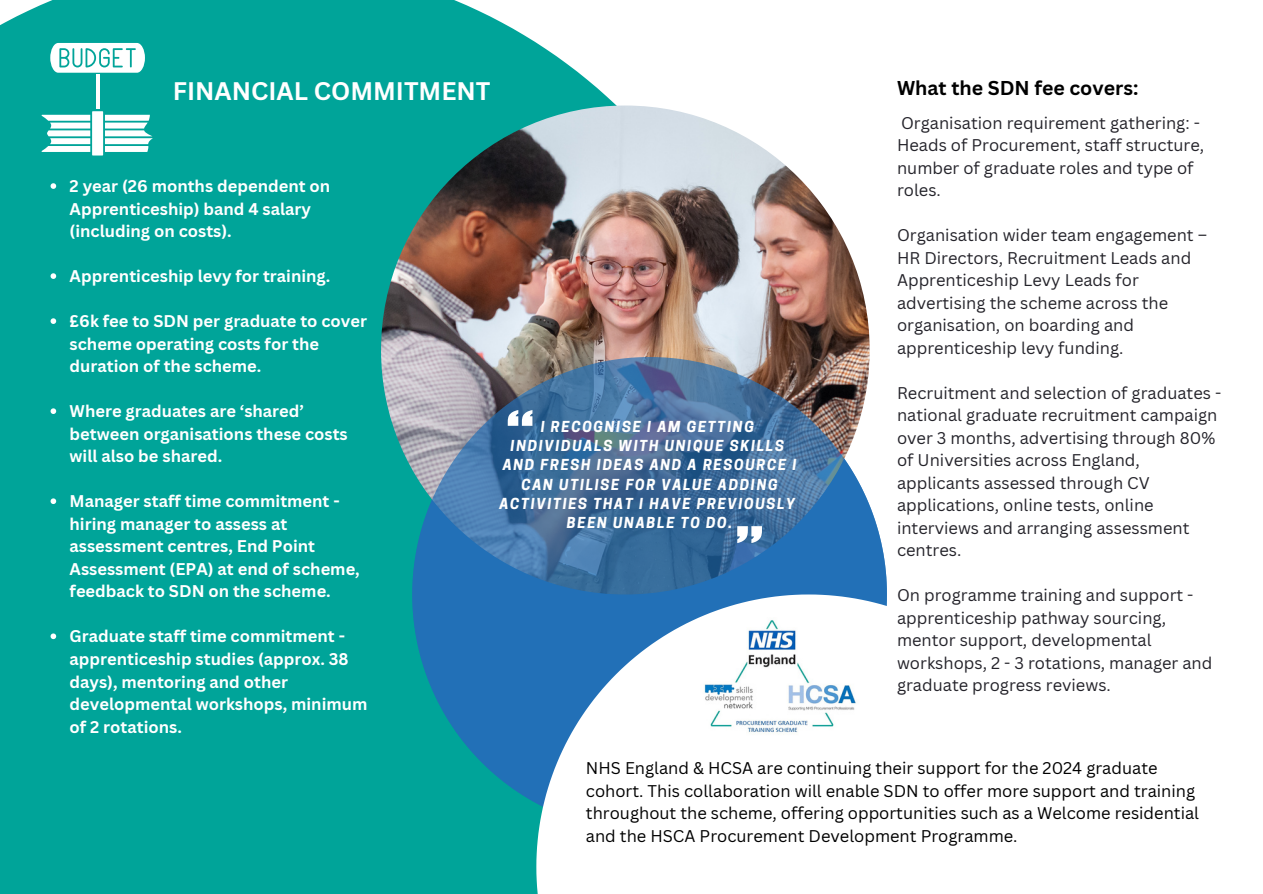
<style>
.page{position:relative;width:1263px;height:894px;background:#fff}
.page>*{position:absolute;margin:0;border:0;box-sizing:border-box;transform-origin:0 0}
.t1{font:700 24.75px "Canva Sans";color:#fff}
.t2{font:700 19.5px "Canva Sans";color:#000}
.t3{font:16.5px/22.5px "Canva Sans";color:#24232a}
.t4{font:700 16.5px/22.5px "Canva Sans";color:#fff}
.t5{font:16.5px/22.5px "Canva Sans";color:#000}
.t6{font:italic 700 14.25px "Cooper Hewitt";letter-spacing:.12em;color:#fff}
</style>
<div class="page">
<div style="left:0;top:0;width:616px;height:893px;background:#00a499"></div>
<img style="left:381px;top:105px;width:489px;height:489px;border-radius:50%">
<svg style="left:412px;top:357px;width:475px;height:474px;background:#457ca4"></svg>
<svg style="left:536px;top:594px;width:351px;height:299px"></svg>
<svg style="left:508px;top:410px;width:24px;height:15px"></svg>
<svg style="left:737px;top:526px;width:25px;height:17px"></svg>
<hr style="left:96px;top:75px;width:3px;height:34px;background:#fff">
<svg style="left:50px;top:43px;width:95px;height:30px"></svg>
<div style="left:92px;top:111px;width:11px;height:44px;background:#fff"></div>
<svg style="left:105px;top:115px;width:48px;height:37px"></svg>
<svg style="left:42px;top:115px;width:48px;height:37px"></svg>
<img style="left:700px;top:616px;width:160px;height:124px">
<svg style="left:51px;top:183px;width:5px;height:6px"></svg>
<svg style="left:51px;top:273px;width:5px;height:6px"></svg>
<svg style="left:51px;top:318px;width:5px;height:6px"></svg>
<svg style="left:51px;top:408px;width:5px;height:6px"></svg>
<svg style="left:51px;top:498px;width:5px;height:6px"></svg>
<svg style="left:51px;top:633px;width:5px;height:6px"></svg>
<p class="t1" style="left:173px;top:74px;width:319px">FINANCIAL COMMITMENT</p>
<p class="t4" style="left:70px;top:174px;width:262px">2 year (26 months dependent on<br>Apprenticeship) band 4 salary (including on costs).</p>
<p class="t4" style="left:70px;top:264px;width:262px">Apprenticeship levy for training.</p>
<p class="t4" style="left:70px;top:309px;width:299px">£6k fee to SDN per graduate to cover scheme operating costs for the duration of the scheme.</p>
<p class="t4" style="left:70px;top:399px;width:280px">Where graduates are ‘shared’ between organisations these costs will also be shared.</p>
<p class="t4" style="left:70px;top:489px;width:292px">Manager staff time commitment - hiring manager to assess at assessment centres, End Point<br>Assessment (EPA) at end of scheme, feedback to SDN on the scheme.</p>
<p class="t4" style="left:70px;top:624px;width:299px">Graduate staff time commitment - apprenticeship studies (approx. 38 days), mentoring and other developmental workshops, minimum of 2 rotations.</p>
<p class="t6" style="left:541px;top:421px;width:215px">I RECOGNISE I AM GETTING</p>
<p class="t6" style="left:511px;top:440px;width:275px">INDIVIDUALS WITH UNIQUE SKILLS</p>
<p class="t6" style="left:503px;top:459px;width:295px">AND FRESH IDEAS AND A RESOURCE I</p>
<p class="t6" style="left:521px;top:478px;width:258px">CAN UTILISE FOR VALUE ADDING</p>
<p class="t6" style="left:499px;top:498px;width:297px">ACTIVITIES THAT I HAVE PREVIOUSLY</p>
<p class="t6" style="left:567px;top:517px;width:167px">BEEN UNABLE TO DO.</p>
<p class="t2" style="left:897px;top:74px;width:243px">What the SDN fee covers:</p>
<p class="t3" style="left:897px;top:111px;width:309px">Organisation requirement gathering: -<br>Heads of Procurement, staff structure, number of graduate roles and type of roles.</p>
<p class="t3" style="left:897px;top:223px;width:312px">Organisation wider team engagement – HR Directors, Recruitment Leads and Apprenticeship Levy Leads for advertising the scheme across the organisation, on boarding and apprenticeship levy funding.</p>
<p class="t3" style="left:897px;top:381px;width:326px">Recruitment and selection of graduates - national graduate recruitment campaign over 3 months, advertising through 80% of Universities across England, applicants assessed through CV applications, online tests, online interviews and arranging assessment centres.</p>
<p class="t3" style="left:897px;top:583px;width:317px">On programme training and support - apprenticeship pathway sourcing, mentor support, developmental workshops, 2 - 3 rotations, manager and graduate progress reviews.</p>
<p class="t5" style="left:586px;top:756px;width:615px">NHS England &amp; HCSA are continuing their support for the 2024 graduate cohort. This collaboration will enable SDN to offer more support and training throughout the scheme, offering opportunities such as a Welcome residential and the HSCA Procurement Development Programme.</p>
</div>
